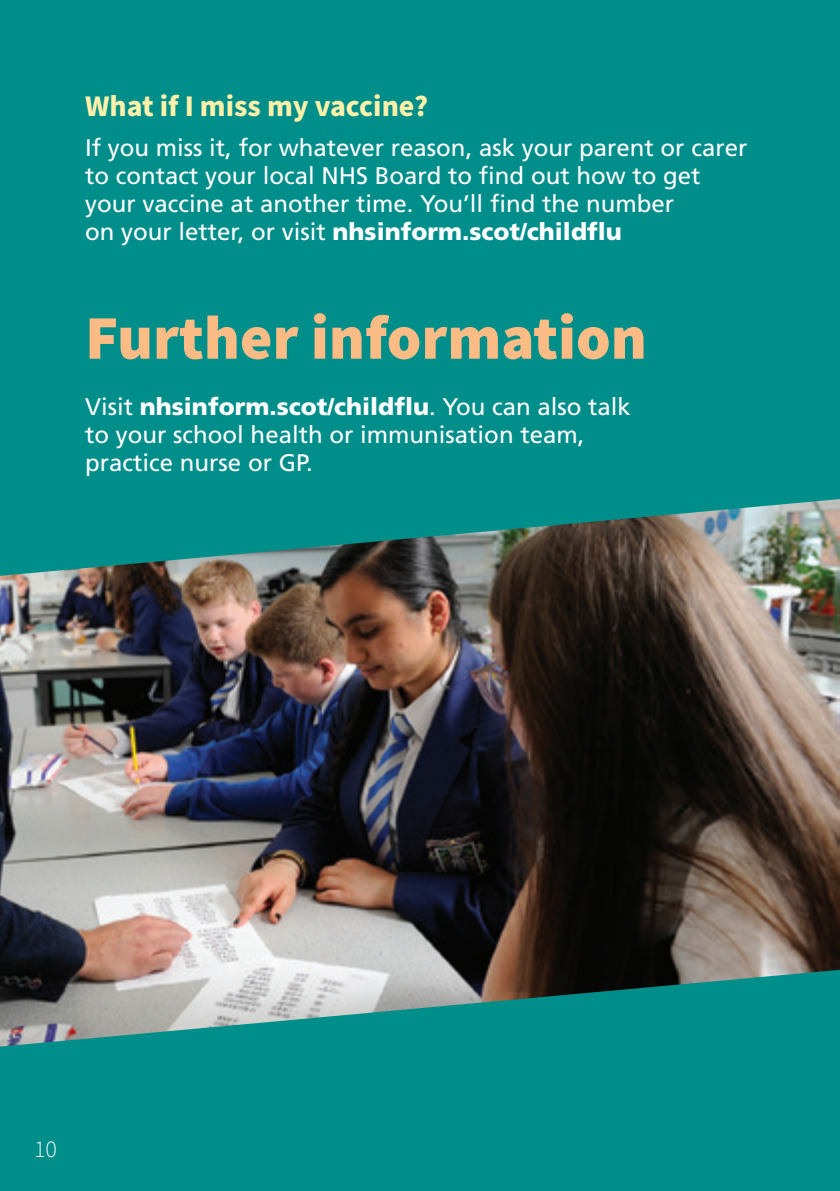
<style>
.page{position:relative;width:840px;height:1191px;background:#fff}
.page>*{position:absolute;margin:0;border:0;box-sizing:border-box;transform-origin:0 0}
.A_head{font:900 62px "Source Sans Pro";color:#fbbb85}
.B_head{font:700 30px "Source Sans Pro";color:#fff0aa}
.Body_copy{font:24px/28px "Frutiger LT Std";color:#fff}
.t1{font:300 24px "Source Sans Pro";color:#fff}
.s1{font-weight:900}
</style>
<div class="page">
<div style="left:0;top:0;width:839px;height:1191px;background:#008e8b"></div>
<img style="left:0;top:499px;width:839px;height:547px">
<p class="B_head" style="left:85px;top:85px;width:344px">What if I miss my vaccine?</p>
<p class="Body_copy" style="left:85px;top:134px;width:663px">If you miss it, for whatever reason, ask your parent or carer to contact your local NHS Board to find out how to get your vaccine at another time. You’ll find the number<br>on your letter, or visit <span class="s1">nhsinform.scot/childflu</span></p>
<p class="A_head" style="left:85px;top:295px;width:563px">Further information</p>
<p class="Body_copy" style="left:85px;top:393px;width:547px">Visit <span class="s1">nhsinform.scot/childflu</span>. You can also talk to your school health or immunisation team, practice nurse or GP.</p>
<p class="t1" style="left:34px;top:1132px;width:24px">10</p>
</div>
